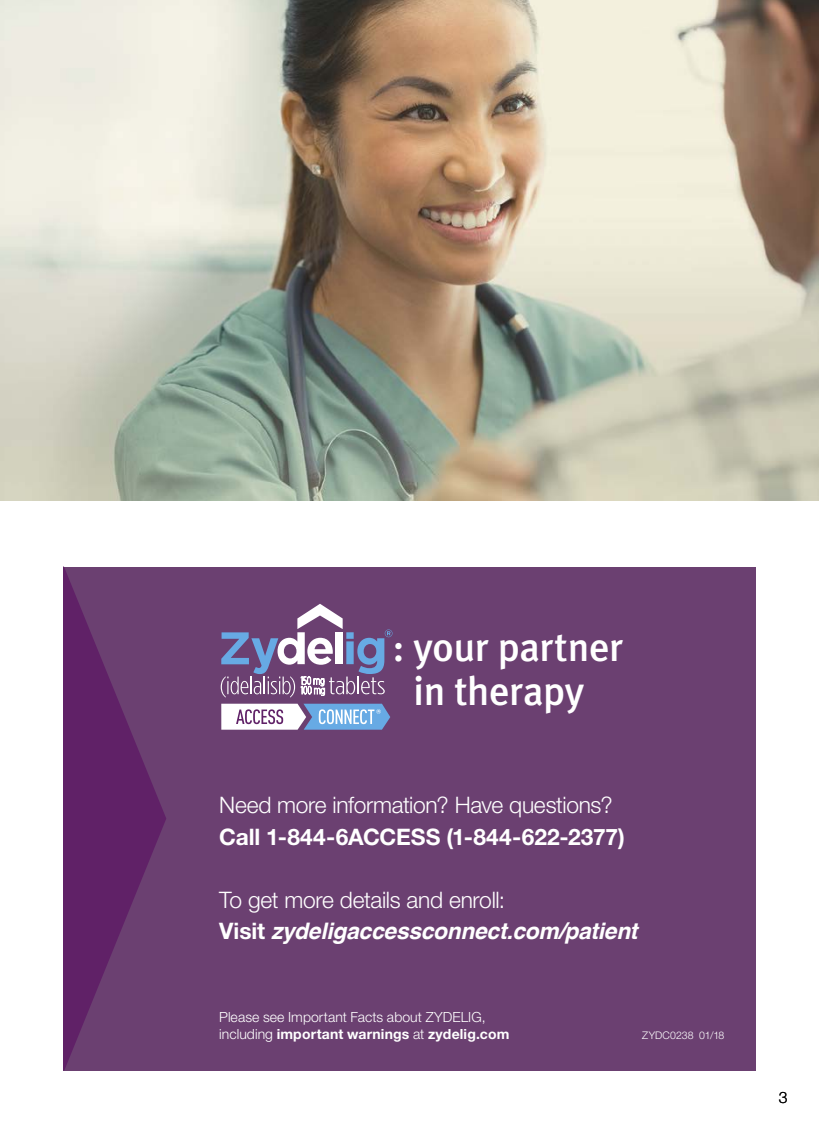
<style>
.page{position:relative;width:819px;height:1134px;background:#fff}
.page>*{position:absolute;margin:0;border:0;box-sizing:border-box;transform-origin:0 0}
.t1{font:500 40.25px/43.8px "Meta Plus";letter-spacing:-.01em;color:#fff;text-align:center}
.t2{font:300 22.75px "Helvetica Neue LT Std";letter-spacing:-.015em;color:#fff}
.t3{font:italic 700 22.75px "Helvetica";letter-spacing:-.01em;color:#fff}
.t4{font:700 22.75px "Helvetica Neue LT Std";letter-spacing:-.005em;color:#fff}
.t5{font:300 15.75px "Helvetica Neue LT Std";color:#000}
.t6{font:300 14px/17.5px "Helvetica Neue LT Std";letter-spacing:.005em;color:#fff}
.t7{font:300 10.5px "Helvetica Neue LT Std";letter-spacing:.01em;color:#fff}
.s1{font-family:"Helvetica Neue LT Std";font-style:normal}
.s2{font-weight:700}
</style>
<div class="page">
<img style="left:0;top:0;width:819px;height:500px">
<div style="left:63px;top:567px;width:693px;height:504px;background:#6b4071"></div>
<svg style="left:63px;top:567px;width:103px;height:504px;fill:#602167"></svg>
<svg style="left:221px;top:604px;width:171px;height:94px"></svg>
<svg style="left:221px;top:704px;width:169px;height:26px;background:#b1c3e1"></svg>
<h1 class="t1" style="left:392px;top:625px;width:232px">: your partner in therapy</h1>
<h2 class="t2" style="left:219px;top:791px;width:395px">Need more information? Have questions?</h2>
<h2 class="t4" style="left:219px;top:823px;width:407px">Call 1-844-6ACCESS (1-844-622-2377)</h2>
<h2 class="t2" style="left:219px;top:886px;width:287px">To get more details and enroll:</h2>
<h2 class="t3" style="left:219px;top:913px;width:420px"><span class="s1">Visit</span> zydeligaccessconnect.com/patient</h2>
<p class="t6" style="left:219px;top:1008px;width:292px">Please see Important Facts about ZYDELIG, including <span class="s2">important warnings</span> at <span class="s2">zydelig.com</span></p>
<p class="t7" style="left:642px;top:1029px;width:84px">ZYDC0238 01/18</p>
<p class="t5" style="left:779px;top:1087px;width:10px">3</p>
</div>
